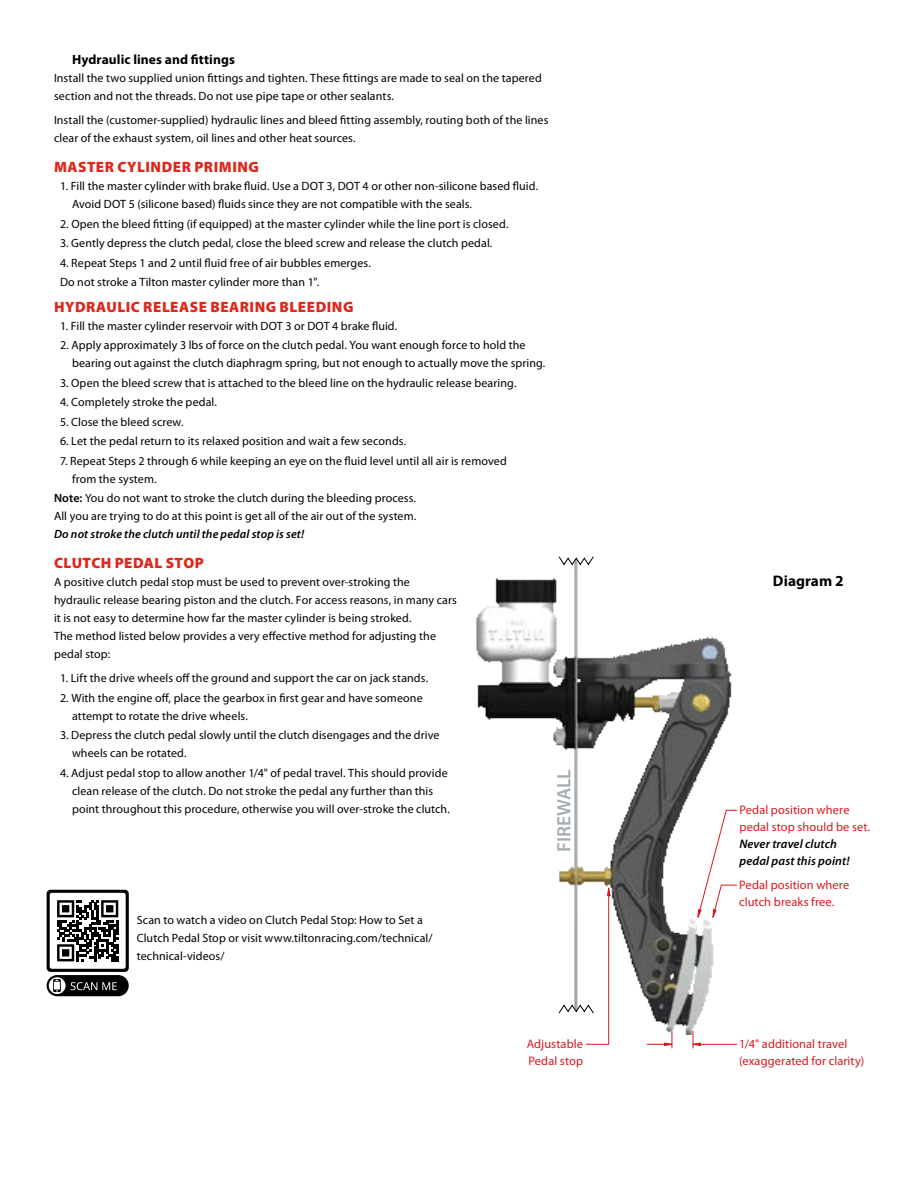
<style>
.page{position:relative;width:918px;height:1188px;background:#fff}
.page>*{position:absolute;margin:0;border:0;box-sizing:border-box;transform-origin:0 0}
.t1{font:600 19.35px "Myriad Pro";letter-spacing:-.01em;color:#a4aeb3}
.t2{font:700 15.3px "Myriad Pro";color:#000}
.t3{font:900 15px "Myriad Pro";letter-spacing:.035em;color:#df271c}
.t4{font:700 13.5px "Myriad Pro";letter-spacing:.005em;color:#000}
.t5{font:12.45px/17px "Myriad Pro";letter-spacing:.01em;color:#d71920}
.t6{font:italic 600 12.45px/17px "Myriad Pro";letter-spacing:.01em;color:#000}
.t7{font:12px/18px "Myriad Pro";letter-spacing:.005em;color:#000}
.t8{font:italic 600 12px "Myriad Pro";letter-spacing:.01em;color:#000}
.s1{font-weight:600}
</style>
<div class="page">
<img style="left:476px;top:566px;width:256px;height:469px">
<svg style="left:688px;top:1031px;width:14px;height:17px"></svg>
<svg style="left:647px;top:1031px;width:30px;height:17px"></svg>
<hr style="left:693px;top:1044px;width:44px;height:1px;background:#d71920">
<svg style="left:697px;top:809px;width:40px;height:113px"></svg>
<svg style="left:558px;top:556px;width:36px;height:10px"></svg>
<svg style="left:558px;top:883px;width:53px;height:162px"></svg>
<svg style="left:47px;top:890px;width:82px;height:106px"></svg>
<p class="t4" style="left:72px;top:51px;width:164px">Hydraulic lines and fittings</p>
<p class="t7" style="left:54px;top:69px;width:489px">Install the two supplied union fittings and tighten. These fittings are made to seal on the tapered section and not the threads. Do not use pipe tape or other sealants.</p>
<p class="t7" style="left:54px;top:111px;width:496px">Install the (customer-supplied) hydraulic lines and bleed fitting assembly, routing both of the lines clear of the exhaust system, oil lines and other heat sources.</p>
<p class="t3" style="left:54px;top:157px;width:206px">MASTER CYLINDER PRIMING</p>
<p class="t7" style="left:72px;top:177px;width:468px;text-indent:-12px">1. Fill the master cylinder with brake fluid. Use a DOT 3, DOT 4 or other non-silicone based fluid.<br>Avoid DOT 5 (silicone based) fluids since they are not compatible with the seals.</p>
<p class="t7" style="left:60px;top:214px;width:450px">2. Open the bleed fitting (if equipped) at the master cylinder while the line port is closed.</p>
<p class="t7" style="left:60px;top:234px;width:434px">3. Gently depress the clutch pedal, close the bleed screw and release the clutch pedal.</p>
<p class="t7" style="left:60px;top:253px;width:313px;line-height:19.5px">4. Repeat Steps 1 and 2 until fluid free of air bubbles emerges.<br>Do not stroke a Tilton master cylinder more than 1".</p>
<p class="t3" style="left:54px;top:297px;width:301px">HYDRAULIC RELEASE BEARING BLEEDING</p>
<p class="t7" style="left:60px;top:316px;width:339px">1. Fill the master cylinder reservoir with DOT 3 or DOT 4 brake fluid.</p>
<p class="t7" style="left:72px;top:336px;width:475px;text-indent:-12px">2. Apply approximately 3 lbs of force on the clutch pedal. You want enough force to hold the bearing out against the clutch diaphragm spring, but not enough to actually move the spring.</p>
<p class="t7" style="left:60px;top:373px;width:458px">3. Open the bleed screw that is attached to the bleed line on the hydraulic release bearing.</p>
<p class="t7" style="left:60px;top:393px;width:159px">4. Completely stroke the pedal.</p>
<p class="t7" style="left:60px;top:412px;width:125px">5. Close the bleed screw.</p>
<p class="t7" style="left:60px;top:432px;width:348px">6. Let the pedal return to its relaxed position and wait a few seconds.</p>
<p class="t7" style="left:72px;top:451px;width:436px;text-indent:-12px">7. Repeat Steps 2 through 6 while keeping an eye on the fluid level until all air is removed from the system.</p>
<p class="t7" style="left:54px;top:489px;width:364px"><span class="s1">Note:</span> You do not want to stroke the clutch during the bleeding process.<br>All you are trying to do at this point is get all of the air out of the system.</p>
<p class="t8" style="left:54px;top:526px;width:252px">Do not stroke the clutch until the pedal stop is set!</p>
<p class="t3" style="left:54px;top:553px;width:151px">CLUTCH PEDAL STOP</p>
<p class="t7" style="left:54px;top:573px;width:404px">A positive clutch pedal stop must be used to prevent over-stroking the hydraulic release bearing piston and the clutch. For access reasons, in many cars it is not easy to determine how far the master cylinder is being stroked.<br>The method listed below provides a very effective method for adjusting the pedal stop:</p>
<p class="t7" style="left:60px;top:669px;width:370px">1. Lift the drive wheels off the ground and support the car on jack stands.</p>
<p class="t7" style="left:72px;top:688px;width:352px;text-indent:-12px">2. With the engine off, place the gearbox in first gear and have someone attempt to rotate the drive wheels.</p>
<p class="t7" style="left:72px;top:726px;width:369px;text-indent:-12px">3. Depress the clutch pedal slowly until the clutch disengages and the drive wheels can be rotated.</p>
<p class="t7" style="left:72px;top:763px;width:379px;text-indent:-12px">4. Adjust pedal stop to allow another 1/4" of pedal travel. This should provide clean release of the clutch. Do not stroke the pedal any further than this point throughout this procedure, otherwise you will over-stroke the clutch.</p>
<h1 class="t1" style="left:552px;top:852px;width:84px;rotate:-90deg">FIREWALL</h1>
<p class="t7" style="left:137px;top:911px;width:297px">Scan to watch a video on Clutch Pedal Stop: How to Set a<br>Clutch Pedal Stop or visit www.tiltonracing.com/technical/ technical-videos/</p>
<p class="t5" style="left:527px;top:1035px;width:58px">Adjustable<br>Pedal stop</p>
<p class="t2" style="left:773px;top:571px;width:72px">Diagram 2</p>
<p class="t5" style="left:739px;top:801px;width:132px">Pedal position where pedal stop should be set.</p>
<p class="t6" style="left:739px;top:835px;width:112px">Never travel clutch pedal past this point!</p>
<p class="t5" style="left:739px;top:876px;width:112px">Pedal position where clutch breaks free.</p>
<p class="t5" style="left:739px;top:1035px;width:127px">1/4" additional travel (exaggerated for clarity)</p>
</div>
